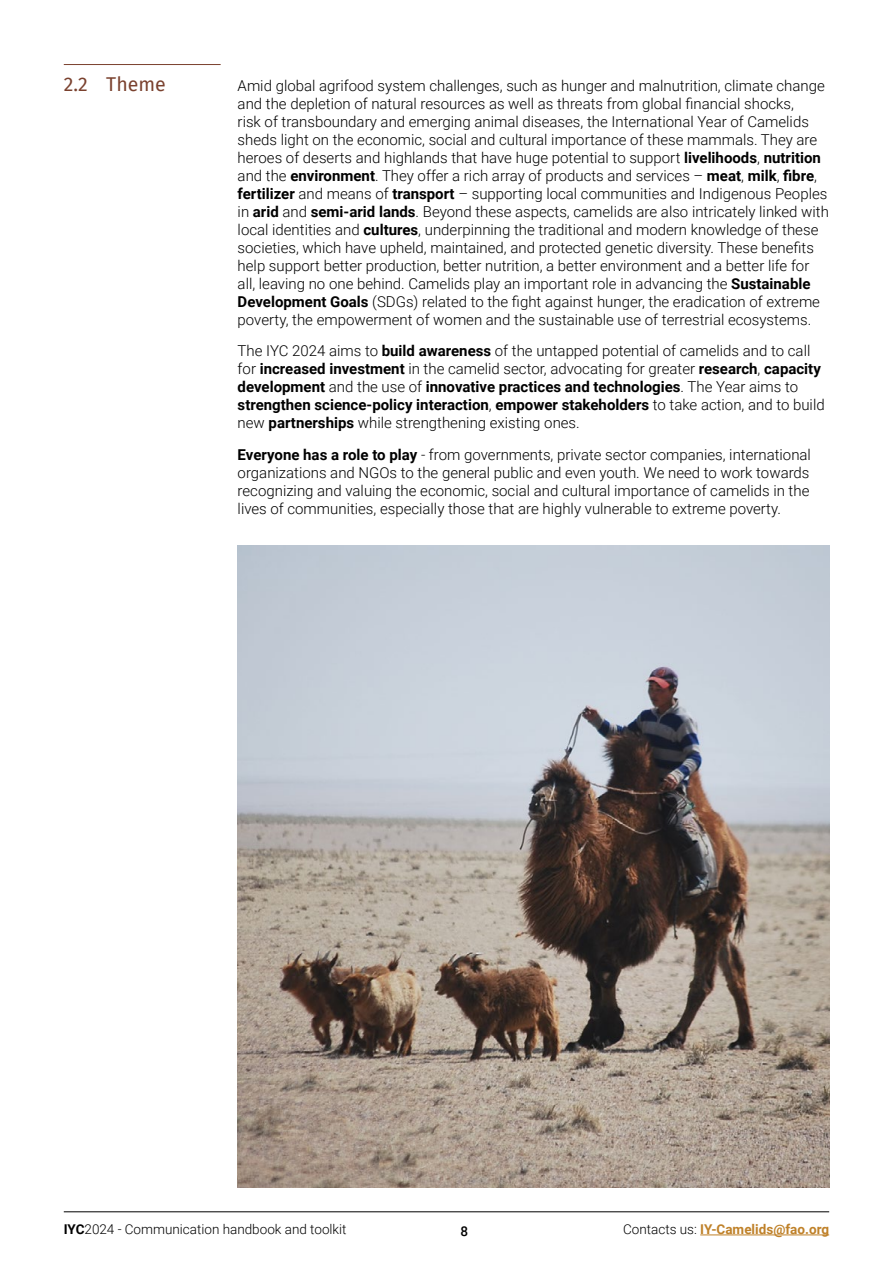
<style>
.page{position:relative;width:893px;height:1263px;background:#fff}
.page>*{position:absolute;margin:0;border:0;box-sizing:border-box;transform-origin:0 0}
.t1{font:19.5px "Fira Sans";color:#7a412e}
.t2{font:300 15px/18px "Roboto";color:#000}
.t3{font:300 13.5px "Roboto";color:#000}
.t4{font:700 13.5px "Roboto";color:#bf8129}
.t5{font:500 13.5px "Roboto";color:#000}
.s1{font-weight:700}
.s2{font-weight:300;color:#000}
</style>
<div class="page">
<hr style="left:700px;top:1234px;width:129px;height:1px;background:#bf8129">
<hr style="left:64px;top:1211px;width:765px;height:1px;background:#000">
<img style="left:238px;top:545px;width:591px;height:642px">
<hr style="left:64px;top:64px;width:157px;height:1px;background:#7a412e">
<h1 class="t1" style="left:64px;top:69px;width:104px">2.2 Theme</h1>
<p class="t2" style="left:238px;top:76px;width:593px">Amid global agrifood system challenges, such as hunger and malnutrition, climate change and the depletion of natural resources as well as threats from global financial shocks,<br>risk of transboundary and emerging animal diseases, the International Year of Camelids sheds light on the economic, social and cultural importance of these mammals. They are heroes of deserts and highlands that have huge potential to support <span class="s1">livelihoods</span>, <span class="s1">nutrition </span>and the <span class="s1">environment</span>. They offer a rich array of products and services – <span class="s1">meat</span>, <span class="s1">milk</span>, <span class="s1">fibre</span>, <span class="s1">fertilizer</span> and means of <span class="s1">transport</span> – supporting local communities and Indigenous Peoples in <span class="s1">arid</span> and <span class="s1">semi-arid lands</span>. Beyond these aspects, camelids are also intricately linked with local identities and <span class="s1">cultures</span>, underpinning the traditional and modern knowledge of these societies, which have upheld, maintained, and protected genetic diversity. These benefits help support better production, better nutrition, a better environment and a better life for all, leaving no one behind. Camelids play an important role in advancing the <span class="s1">Sustainable Development Goals</span> (SDGs) related to the fight against hunger, the eradication of extreme poverty, the empowerment of women and the sustainable use of terrestrial ecosystems.</p>
<p class="t2" style="left:238px;top:341px;width:589px">The IYC 2024 aims to <span class="s1">build awareness</span> of the untapped potential of camelids and to call for <span class="s1">increased investment</span> in the camelid sector, advocating for greater <span class="s1">research</span>, <span class="s1">capacity development</span> and the use of <span class="s1">innovative practices and technologies</span>. The Year aims to <span class="s1">strengthen science-policy interaction</span>, <span class="s1">empower stakeholders</span> to take action, and to build new <span class="s1">partnerships</span> while strengthening existing ones.</p>
<p class="t2" style="left:238px;top:445px;width:575px;text-align:justify"><span class="s1">Everyone has a role to play</span> - from governments, private sector companies, international organizations and NGOs to the general public and even youth. We need to work towards recognizing and valuing the economic, social and cultural importance of camelids in the lives of communities, especially those that are highly vulnerable to extreme poverty.</p>
<p class="t3" style="left:64px;top:1220px;width:284px"><span class="s1">IYC</span>2024 - Communication handbook and toolkit</p>
<p class="t5" style="left:460px;top:1222px;width:9px">8</p>
<p class="t4" style="left:623px;top:1220px;width:208px"><span class="s2">Contacts us:</span> IY-Camelids@fao.org</p>
</div>
